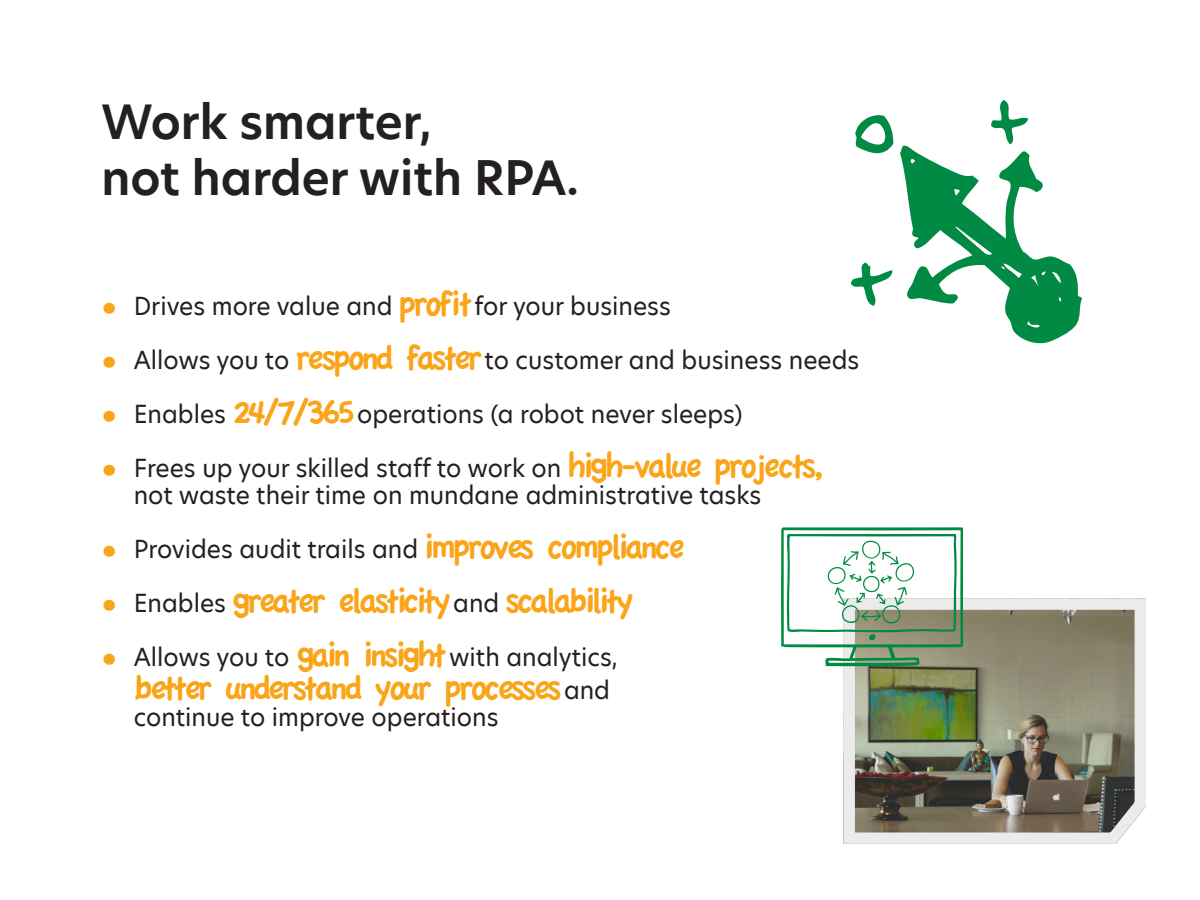
<style>
.page{position:relative;width:1200px;height:900px;background:#fff}
.page>*{position:absolute;margin:0;border:0;box-sizing:border-box;transform-origin:0 0}
.t1{font:600 46.5px/55.8px "TP Hero";color:#241f21}
.t2{font:36px "Apple Casual";letter-spacing:-.1em;color:#faa519}
.t3{font:24px/27px "TP Hero";color:#241f21}
.s1{font-family:"Apple Casual";font-size:27px;color:#faa519}
.s2{font-family:"Apple Casual";font-size:36px;color:#faa519}
.s3{font-size:27px}
.s4{font-family:"TP Hero";font-size:24px;color:#241f21}
</style>
<div class="page">
<img style="left:838px;top:598px;width:308px;height:246px">
<svg style="left:781px;top:527px;width:182px;height:139px"></svg>
<svg style="left:855px;top:115px;width:38px;height:39px"></svg>
<svg style="left:851px;top:263px;width:42px;height:43px"></svg>
<svg style="left:900px;top:100px;width:182px;height:244px"></svg>
<h1 class="t1" style="left:101px;top:94px;width:479px">Work smarter,<br>not harder with RPA.</h1>
<p class="t3" style="left:101px;top:292px;width:571px"><span class="s1">•</span> Drives more value and <span class="s2">profit</span>for your business</p>
<p class="t3" style="left:101px;top:346px;width:760px"><span class="s1">•</span> Allows you to <span class="s2">respond faster</span>to customer and business needs</p>
<p class="t3" style="left:101px;top:400px;width:643px"><span class="s1">•</span> Enables <span class="s2">24/7/365</span>operations (a robot never sleeps)</p>
<p class="t3" style="left:134px;top:454px;width:691px;text-indent:-32px"><span class="s1">•</span> Frees up your skilled staff to work on <span class="s2">high-value projects, </span>not waste their time on mundane administrative tasks</p>
<p class="t3" style="left:101px;top:535px;width:585px"><span class="s1">•</span> Provides audit trails and <span class="s2">improves compliance</span></p>
<h2 class="t2" style="left:101px;top:581px;width:534px"><span class="s3">•</span> <span class="s4">Enables</span> greater elasticity <span class="s4">and</span> scalability</h2>
<p class="t3" style="left:101px;top:643px;width:518px"><span class="s1">•</span> Allows you to <span class="s2">gain insight</span>with analytics,</p>
<h2 class="t2" style="left:134px;top:668px;width:478px">better understand your processes <span class="s4">and</span></h2>
<p class="t3" style="left:134px;top:703px;width:366px">continue to improve operations</p>
</div>
